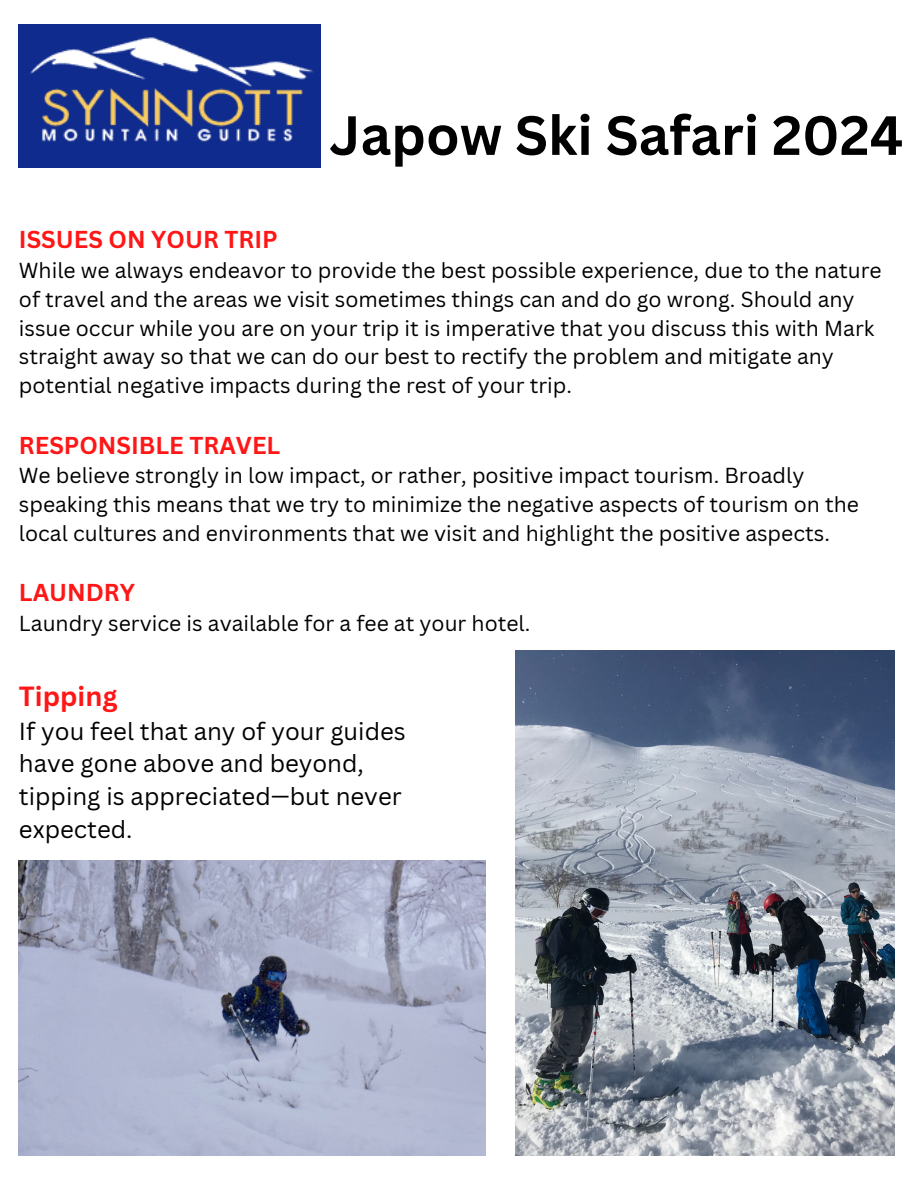
<style>
.page{position:relative;width:918px;height:1188px;background:#fff}
.page>*{position:absolute;margin:0;border:0;box-sizing:border-box;transform-origin:0 0}
.t1{font:700 54px "Canva Sans";color:#000}
.t2{font:700 27px "Canva Sans";color:#ff1616}
.t3{font:24px/32.7px "Canva Sans";color:#000}
.t4{font:700 23.85px "Canva Sans";color:#ff1616}
.t5{font:21.15px/28.8px "Canva Sans";color:#000}
</style>
<div class="page">
<img style="left:19px;top:25px;width:301px;height:143px">
<img style="left:19px;top:861px;width:467px;height:295px">
<img style="left:516px;top:651px;width:379px;height:505px">
<h1 class="t1" style="left:329px;top:97px;width:575px">Japow Ski Safari 2024</h1>
<p class="t4" style="left:19px;top:223px;width:260px">ISSUES ON YOUR TRIP</p>
<p class="t5" style="left:19px;top:256px;width:864px">While we always endeavor to provide the best possible experience, due to the nature of travel and the areas we visit sometimes things can and do go wrong. Should any issue occur while you are on your trip it is imperative that you discuss this with Mark straight away so that we can do our best to rectify the problem and mitigate any potential negative impacts during the rest of your trip.</p>
<p class="t4" style="left:19px;top:428px;width:263px">RESPONSIBLE TRAVEL</p>
<p class="t5" style="left:19px;top:461px;width:842px">We believe strongly in low impact, or rather, positive impact tourism. Broadly speaking this means that we try to minimize the negative aspects of tourism on the local cultures and environments that we visit and highlight the positive aspects.</p>
<p class="t4" style="left:19px;top:576px;width:118px">LAUNDRY</p>
<p class="t5" style="left:19px;top:609px;width:513px">Laundry service is available for a fee at your hotel.</p>
<p class="t2" style="left:19px;top:677px;width:100px">Tipping</p>
<p class="t3" style="left:19px;top:714px;width:388px">If you feel that any of your guides have gone above and beyond, tipping is appreciated—but never expected.</p>
</div>
